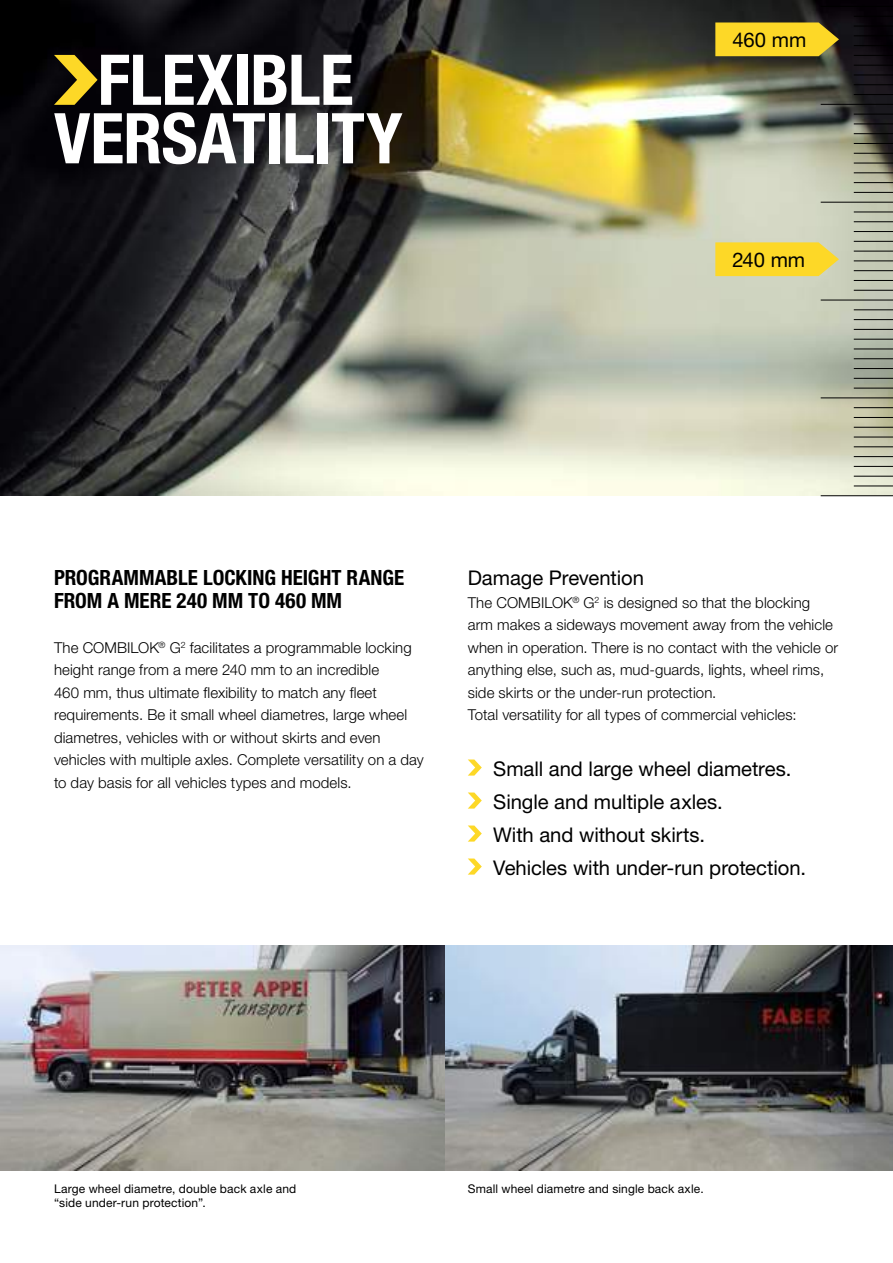
<style>
.page{position:relative;width:893px;height:1263px;background:#fff}
.page>*{position:absolute;margin:0;border:0;box-sizing:border-box;transform-origin:0 0}
.t1{font:700 condensed 70.05px/58.5px "Helvetica Neue LT Std";letter-spacing:-.01em;color:#fff;text-align:center}
.t2{font:700 condensed 21px/22.5px "Helvetica Neue LT Std";color:#000}
.t3{font:20.25px/33px "Helvetica Neue LT Std";letter-spacing:-.005em;color:#000}
.t4{font:300 15px/22.5px "Helvetica Neue LT Std";letter-spacing:.005em;color:#000}
.t5{font:12px "Helvetica Neue LT Std";letter-spacing:.015em;color:#000}
</style>
<div class="page">
<img style="left:0;top:0;width:893px;height:495px">
<svg style="left:468px;top:759px;width:14px;height:17px"></svg>
<svg style="left:468px;top:792px;width:14px;height:17px"></svg>
<svg style="left:468px;top:825px;width:14px;height:17px"></svg>
<svg style="left:468px;top:858px;width:14px;height:17px"></svg>
<svg style="left:54px;top:55px;width:44px;height:50px;background:#786616"></svg>
<img style="left:445px;top:945px;width:448px;height:225px">
<img style="left:0;top:945px;width:445px;height:225px">
<hr style="left:854px;top:486px;width:39px;height:1px;background:#000">
<hr style="left:854px;top:476px;width:39px;height:1px;background:#000">
<hr style="left:854px;top:466px;width:39px;height:1px;background:#000">
<hr style="left:854px;top:456px;width:39px;height:1px;background:#000">
<hr style="left:854px;top:446px;width:39px;height:1px;background:#000">
<hr style="left:854px;top:437px;width:39px;height:1px;background:#000">
<hr style="left:854px;top:427px;width:39px;height:1px;background:#000">
<hr style="left:854px;top:417px;width:39px;height:1px;background:#000">
<hr style="left:854px;top:407px;width:39px;height:1px;background:#000">
<hr style="left:854px;top:388px;width:39px;height:1px;background:#000">
<hr style="left:854px;top:378px;width:39px;height:1px;background:#000">
<hr style="left:854px;top:368px;width:39px;height:1px;background:#000">
<hr style="left:854px;top:358px;width:39px;height:1px;background:#000">
<hr style="left:854px;top:349px;width:39px;height:1px;background:#000">
<hr style="left:854px;top:339px;width:39px;height:1px;background:#000">
<hr style="left:854px;top:329px;width:39px;height:1px;background:#000">
<hr style="left:854px;top:319px;width:39px;height:1px;background:#000">
<hr style="left:854px;top:309px;width:39px;height:1px;background:#000">
<hr style="left:854px;top:290px;width:39px;height:1px;background:#000">
<hr style="left:854px;top:280px;width:39px;height:1px;background:#000">
<hr style="left:854px;top:270px;width:39px;height:1px;background:#000">
<hr style="left:854px;top:260px;width:39px;height:1px;background:#000">
<hr style="left:854px;top:251px;width:39px;height:1px;background:#000">
<hr style="left:854px;top:241px;width:39px;height:1px;background:#000">
<hr style="left:854px;top:231px;width:39px;height:1px;background:#000">
<hr style="left:854px;top:221px;width:39px;height:1px;background:#000">
<hr style="left:854px;top:212px;width:39px;height:1px;background:#000">
<hr style="left:854px;top:192px;width:39px;height:1px;background:#000">
<hr style="left:854px;top:182px;width:39px;height:1px;background:#000">
<hr style="left:854px;top:172px;width:39px;height:1px;background:#000">
<hr style="left:854px;top:163px;width:39px;height:1px;background:#000">
<hr style="left:854px;top:153px;width:39px;height:1px;background:#000">
<hr style="left:854px;top:143px;width:39px;height:1px;background:#000">
<hr style="left:854px;top:133px;width:39px;height:1px;background:#000">
<hr style="left:854px;top:124px;width:39px;height:1px;background:#000">
<hr style="left:854px;top:114px;width:39px;height:1px;background:#000">
<hr style="left:854px;top:94px;width:39px;height:1px;background:#000">
<hr style="left:854px;top:84px;width:39px;height:1px;background:#000">
<hr style="left:854px;top:75px;width:39px;height:1px;background:#000">
<hr style="left:854px;top:65px;width:39px;height:1px;background:#000">
<hr style="left:854px;top:55px;width:39px;height:1px;background:#000">
<hr style="left:854px;top:45px;width:39px;height:1px;background:#000">
<hr style="left:854px;top:35px;width:39px;height:1px;background:#000">
<hr style="left:854px;top:26px;width:39px;height:1px;background:#000">
<hr style="left:854px;top:16px;width:39px;height:1px;background:#000">
<hr style="left:821px;top:495px;width:72px;height:1px;background:#000">
<hr style="left:821px;top:397px;width:72px;height:1px;background:#000">
<hr style="left:821px;top:300px;width:72px;height:1px;background:#000">
<hr style="left:821px;top:202px;width:72px;height:1px;background:#000">
<hr style="left:821px;top:104px;width:72px;height:1px;background:#000">
<hr style="left:821px;top:6px;width:72px;height:1px;background:#000">
<svg style="left:715px;top:22px;width:124px;height:34px;background:#e9c727"></svg>
<svg style="left:715px;top:242px;width:124px;height:34px;background:#f8d735"></svg>
<h1 class="t1" style="left:54px;top:50px;width:350px">FLEXIBLE<br>VERSATILITY</h1>
<h3 class="t3" style="left:732px;top:23px;width:75px">460 mm</h3>
<h3 class="t3" style="left:732px;top:243px;width:74px">240 mm</h3>
<h2 class="t2" style="left:54px;top:566px;width:352px">PROGRAMMABLE LOCKING HEIGHT RANGE<br>FROM A MERE 240 MM TO 460 MM</h2>
<p class="t4" style="left:54px;top:636px;width:371px">The COMBILOK<sup>®</sup> G<sup>2</sup> facilitates a programmable locking height range from a mere 240 mm to an incredible<br>460 mm, thus ultimate flexibility to match any fleet requirements. Be it small wheel diametres, large wheel diametres, vehicles with or without skirts and even vehicles with multiple axles. Complete versatility on a day to day basis for all vehicles types and models.</p>
<h3 class="t3" style="left:468px;top:561px;width:178px">Damage Prevention</h3>
<p class="t4" style="left:468px;top:591px;width:372px">The COMBILOK<sup>®</sup> G<sup>2</sup> is designed so that the blocking arm makes a sideways movement away from the vehicle when in operation. There is no contact with the vehicle or anything else, such as, mud-guards, lights, wheel rims, side skirts or the under-run protection.<br>Total versatility for all types of commercial vehicles:</p>
<h3 class="t3" style="left:493px;top:752px;width:314px">Small and large wheel diametres.<br>Single and multiple axles.<br>With and without skirts.<br>Vehicles with under-run protection.</h3>
<p class="t5" style="left:54px;top:1181px;width:244px">Large wheel diametre, double back axle and</p>
<p class="t5" style="left:468px;top:1181px;width:237px">Small wheel diametre and single back axle.</p>
<p class="t5" style="left:54px;top:1195px;width:153px">“side under-run protection”.</p>
</div>
